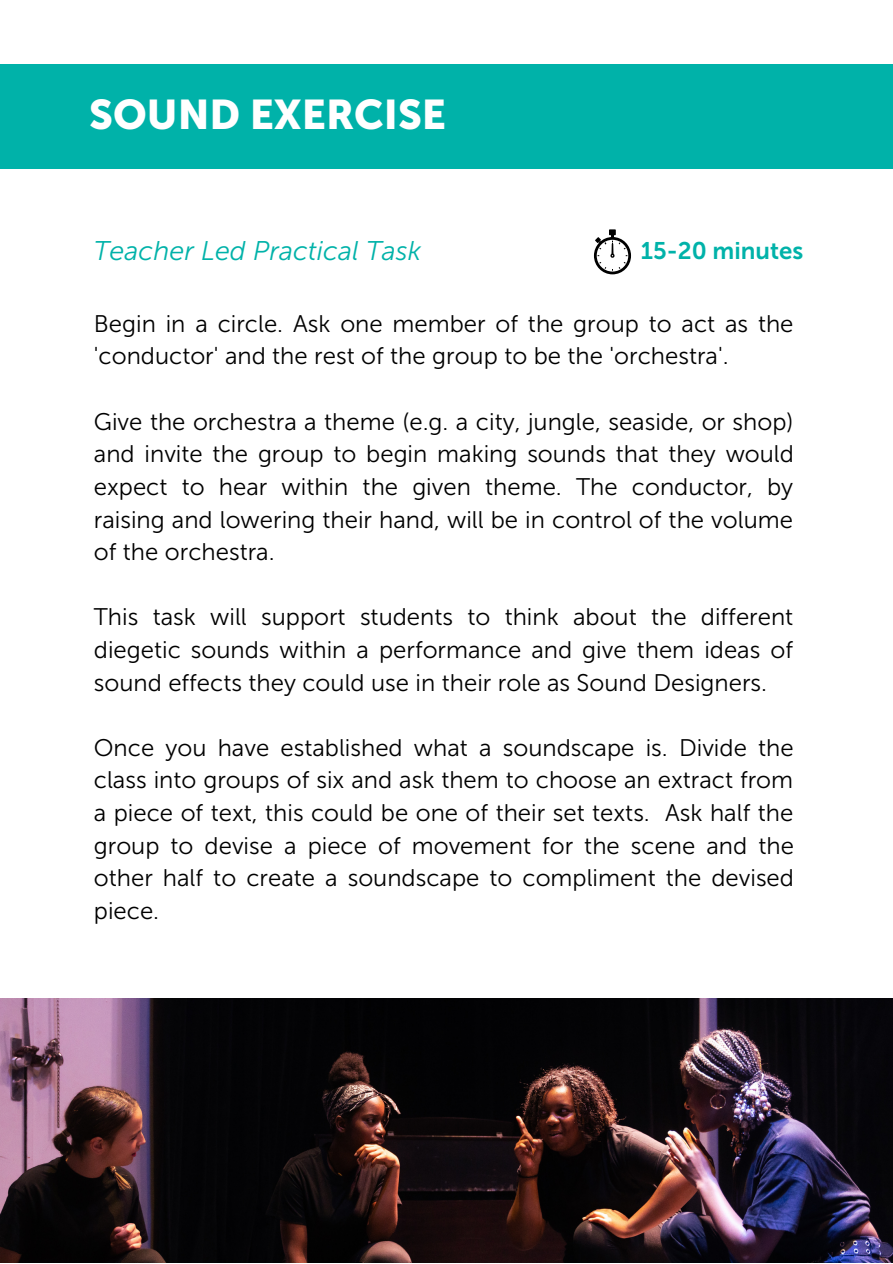
<style>
.page{position:relative;width:893px;height:1264px;background:#fff}
.page>*{position:absolute;margin:0;border:0;box-sizing:border-box;transform-origin:0 0}
.t1{font:41.25px "Museo Sans 900";color:#fff}
.t2{font:italic 27px "Museo Sans 300";color:#00b2a9}
.t3{font:24px/32.5px "Museo Sans 300";color:#000;text-align:justify}
.t4{font:24px "Museo Sans 700";color:#00b2a9}
</style>
<div class="page">
<div style="left:594px;top:237px;width:37px;height:37px;border:3px solid #000;border-radius:50%"></div>
<svg style="left:594px;top:229px;width:33px;height:42px"></svg>
<div style="left:0;top:65px;width:892px;height:103px;background:#00b2a9"></div>
<img style="left:0;top:998px;width:892px;height:264px">
<h1 class="t1" style="left:89px;top:91px;width:358px">SOUND EXERCISE</h1>
<p class="t2" style="left:94px;top:235px;width:329px">Teacher Led Practical Task</p>
<p class="t4" style="left:641px;top:237px;width:164px">15-20 minutes</p>
<p class="t3" style="left:94px;top:307px;width:701px">Begin in a circle. Ask one member of the group to act as the 'conductor' and the rest of the group to be the 'orchestra'.</p>
<p class="t3" style="left:94px;top:405px;width:701px">Give the orchestra a theme (e.g. a city, jungle, seaside, or shop) and invite the group to begin making sounds that they would expect to hear within the given theme. The conductor, by raising and lowering their hand, will be in control of the volume of the orchestra.</p>
<p class="t3" style="left:94px;top:601px;width:701px">This task will support students to think about the different diegetic sounds within a performance and give them ideas of sound effects they could use in their role as Sound Designers.</p>
<p class="t3" style="left:94px;top:731px;width:701px">Once you have established what a soundscape is. Divide the class into groups of six and ask them to choose an extract from a piece of text, this could be one of their set texts. Ask half the group to devise a piece of movement for the scene and the other half to create a soundscape to compliment the devised piece.</p>
</div>
